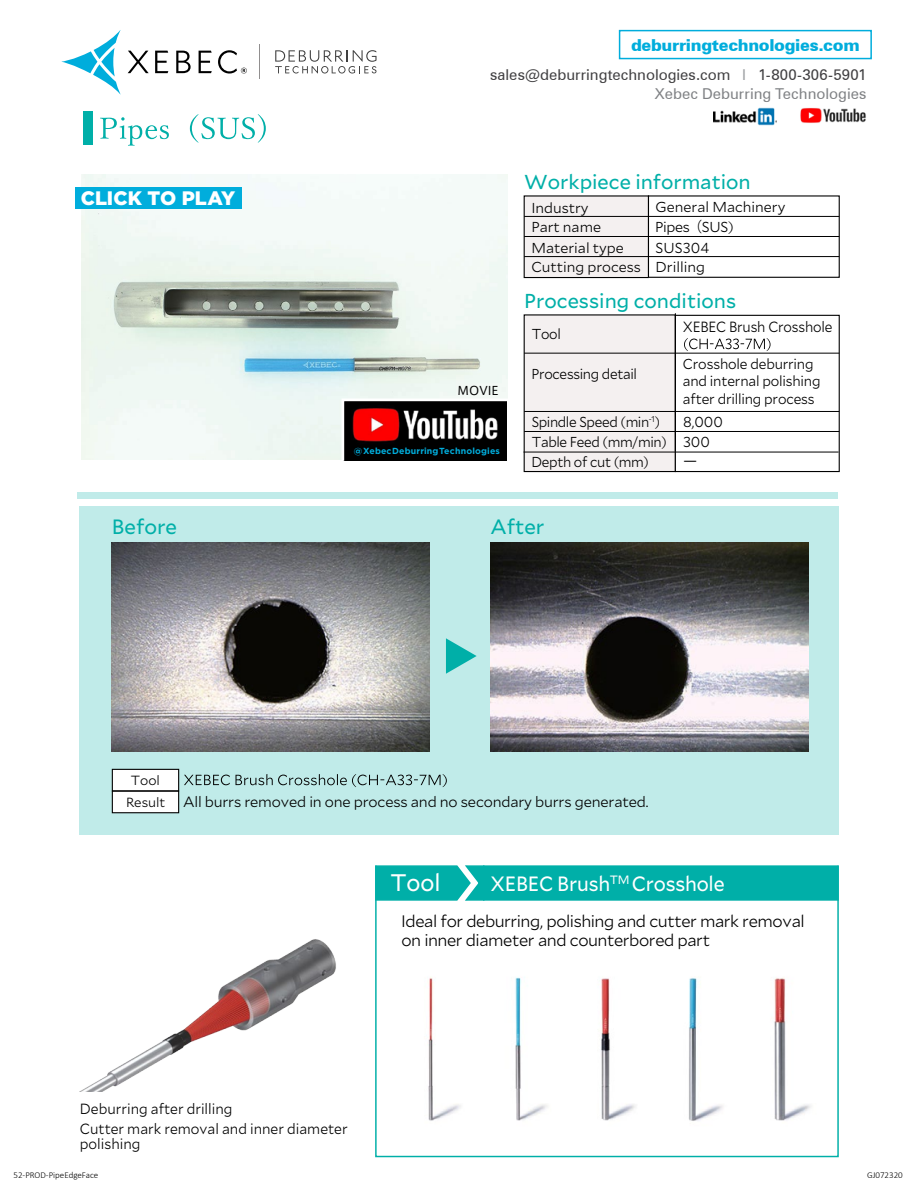
<style>
.page{position:relative;width:918px;height:1188px;background:#fff}
.page>*{position:absolute;margin:0;border:0;box-sizing:border-box;transform-origin:0 0}
.t1{font:24px "Mallory";color:#fff;scale:.95 1}
.t2{font:20.7px "Mallory";letter-spacing:-.01em;color:#fff;scale:.95 1}
.t3{font:20.7px "Mallory";color:#00afa8}
.t4{font:20.1px "Mallory";color:#00afa8}
.t5{font:900 19.5px "Gotham";letter-spacing:.005em;color:#fff}
.t6{font:300 16.65px/19.2px "Mallory";letter-spacing:-.025em;color:#000}
.t7{font:900 16.5px "Zurich BT";letter-spacing:-.02em;color:#00addc}
.t8{font:15px/19.5px "Zurich BT";color:#414042;text-align:right}
.t9{font:300 14.7px/20.7px "Mallory";color:#000;scale:.95 1}
.t10{font:300 14.7px "Mallory";color:#000}
.t11{font:300 14.7px "Mallory";color:#000;scale:.93 1}
.t12{font:300 14.4px/19.5px "Mallory";letter-spacing:-.015em;color:#000}
.t13{font:300 14.4px/20.2px "Mallory";letter-spacing:-.015em;color:#000;scale:.95 1}
.t14{font:300 14.4px/17.2px "Mallory";letter-spacing:-.015em;color:#000;scale:.96 1}
.t15{font:14.4px "Koz Go Pr 6 N";color:#000}
.t16{font:300 13.35px "Mallory";color:#000}
.t17{font:11.85px "Axis Basic Pro N R";color:#000}
.t18{font:300 9px "Calibri";color:#000}
.t19{font:700 8.85px "Gotham";letter-spacing:.02em;color:#00addc}
.s1{color:#9fa1a4}
.s2{color:#808285}
.s3{font-family:"Koz Go Pr 6 N";font-weight:400}
.s4{font-size:13.35px}
</style>
<div class="page">
<svg style="left:100px;top:114px;width:166px;height:32px"></svg>
<div style="left:83px;top:111px;width:9px;height:33px;background:#00afa8"></div>
<div style="left:78px;top:493px;width:760px;height:6px;background:#c0ebe9"></div>
<img style="left:81px;top:175px;width:426px;height:284px">
<div style="left:79px;top:506px;width:760px;height:329px;background:#c0ebe9"></div>
<svg style="left:446px;top:638px;width:31px;height:36px"></svg>
<img style="left:112px;top:543px;width:317px;height:209px">
<img style="left:491px;top:543px;width:317px;height:209px">
<img style="left:80px;top:939px;width:256px;height:152px">
<img style="left:428px;top:977px;width:383px;height:144px">
<div style="left:484px;top:866px;width:354px;height:34px;background:#00afa8"></div>
<div style="left:483px;top:865px;width:356px;height:36px;border:1px solid #00afa8"></div>
<svg style="left:375px;top:865px;width:118px;height:36px;background:#14b5af"></svg>
<div style="left:524px;top:315px;width:151px;height:157px;background:#f4f0f0"></div>
<div style="left:675px;top:315px;width:165px;height:157px;border:1px solid #000"></div>
<div style="left:524px;top:196px;width:124px;height:82px;background:#f4f0f0"></div>
<div style="left:524px;top:195px;width:125px;height:83px;border:1px solid #000"></div>
<div style="left:648px;top:195px;width:192px;height:83px;border:1px solid #000"></div>
<svg style="left:684px;top:338px;width:87px;height:13px"></svg>
<hr style="left:524px;top:216px;width:315px;height:1px;background:#000">
<hr style="left:524px;top:236px;width:315px;height:1px;background:#000">
<hr style="left:524px;top:256px;width:315px;height:1px;background:#000">
<hr style="left:524px;top:353px;width:315px;height:1px;background:#000">
<hr style="left:524px;top:411px;width:315px;height:1px;background:#000">
<hr style="left:524px;top:431px;width:315px;height:1px;background:#000">
<hr style="left:648px;top:196px;width:1px;height:82px;background:#000">
<hr style="left:675px;top:313px;width:1px;height:138px;background:#000">
<hr style="left:524px;top:452px;width:315px;height:1px;background:#000">
<div style="left:112px;top:769px;width:67px;height:22px;background:#fff"></div>
<div style="left:112px;top:769px;width:67px;height:22px;border:1px solid #000"></div>
<div style="left:112px;top:791px;width:67px;height:22px;background:#fff"></div>
<div style="left:112px;top:791px;width:67px;height:22px;border:1px solid #000"></div>
<svg style="left:184px;top:774px;width:263px;height:13px"></svg>
<img style="left:714px;top:107px;width:63px;height:19px">
<img style="left:800px;top:108px;width:66px;height:15px">
<svg style="left:176px;top:51px;width:15px;height:22px"></svg>
<svg style="left:155px;top:51px;width:13px;height:22px"></svg>
<svg style="left:199px;top:51px;width:13px;height:22px"></svg>
<svg style="left:218px;top:50px;width:29px;height:24px"></svg>
<svg style="left:128px;top:51px;width:21px;height:22px"></svg>
<svg style="left:62px;top:30px;width:59px;height:64px"></svg>
<svg style="left:275px;top:50px;width:102px;height:24px"></svg>
<hr style="left:259px;top:45px;width:1px;height:34px;background:#231f20">
<div style="left:619px;top:30px;width:253px;height:29px;border:2px solid #00addc"></div>
<div style="left:75px;top:188px;width:167px;height:21px;background:#00addc"></div>
<svg style="left:340px;top:397px;width:168px;height:64px;background:#563838"></svg>
<p class="t7" style="left:631px;top:35px;width:230px">deburringtechnologies.com</p>
<h3 class="t5" style="left:81px;top:187px;width:156px">CLICK TO PLAY</h3>
<p class="t8" style="left:490px;top:64px;width:378px">sales@deburringtechnologies.com <span class="s1">I</span> 1-800-306-5901<br><span class="s2">Xebec Deburring Technologies</span></p>
<h3 class="t4" style="left:524px;top:167px;width:228px">Workpiece information</h3>
<p class="t12" style="left:531px;top:197px;width:71px">Industry<br>Part name</p>
<p class="t12" style="left:655px;top:197px;width:132px">General Machinery<br>Pipes<span class="s3">（</span>SUS)</p>
<p class="t12" style="left:531px;top:237px;width:111px">Material type<br>Cutting process</p>
<p class="t12" style="left:656px;top:237px;width:55px">SUS304<br>Drilling</p>
<p class="t17" style="left:458px;top:382px;width:42px">MOVIE</p>
<p class="t19" style="left:354px;top:446px;width:147px">@XebecDeburringTechnologies</p>
<h3 class="t4" style="left:524px;top:287px;width:213px">Processing conditions</h3>
<p class="t13" style="left:532px;top:323px;width:32px">Tool</p>
<p class="t13" style="left:532px;top:363px;width:112px">Processing detail</p>
<p class="t11" style="left:683px;top:316px;width:162px">XEBEC Brush Crosshole</p>
<p class="t14" style="left:683px;top:355px;width:145px">Crosshole deburring and internal polishing after drilling process</p>
<p class="t13" style="left:532px;top:411px;width:144px">Spindle Speed (min<sup>-1</sup>)<br>Table Feed (mm/min)</p>
<p class="t12" style="left:683px;top:411px;width:41px;line-height:20.2px">8,000<br>300</p>
<p class="t13" style="left:532px;top:451px;width:125px">Depth of cut (mm)</p>
<p class="t15" style="left:683px;top:454px;width:16px">ー</p>
<h2 class="t3" style="left:112px;top:512px;width:67px">Before</h2>
<h2 class="t3" style="left:491px;top:512px;width:55px">After</h2>
<p class="t16" style="left:131px;top:770px;width:31px">Tool</p>
<p class="t10" style="left:126px;top:791px;width:524px"><span class="s4">Result</span> All burrs removed in one process and no secondary burrs generated.</p>
<h1 class="t1" style="left:390px;top:865px;width:55px">Tool</h1>
<h2 class="t2" style="left:491px;top:868px;width:248px">XEBEC Brush<sup>TM</sup> Crosshole</h2>
<p class="t6" style="left:401px;top:911px;width:405px">Ideal for deburring, polishing and cutter mark removal on inner diameter and counterbored part</p>
<p class="t9" style="left:80px;top:1098px;width:283px">Deburring after drilling<br>Cutter mark removal and inner diameter</p>
<p class="t9" style="left:80px;top:1133px;width:65px">polishing</p>
<p class="t18" style="left:14px;top:1170px;width:86px">52-PROD-PipeEdgeFace</p>
<p class="t18" style="left:867px;top:1170px;width:37px">GJ072320</p>
</div>
